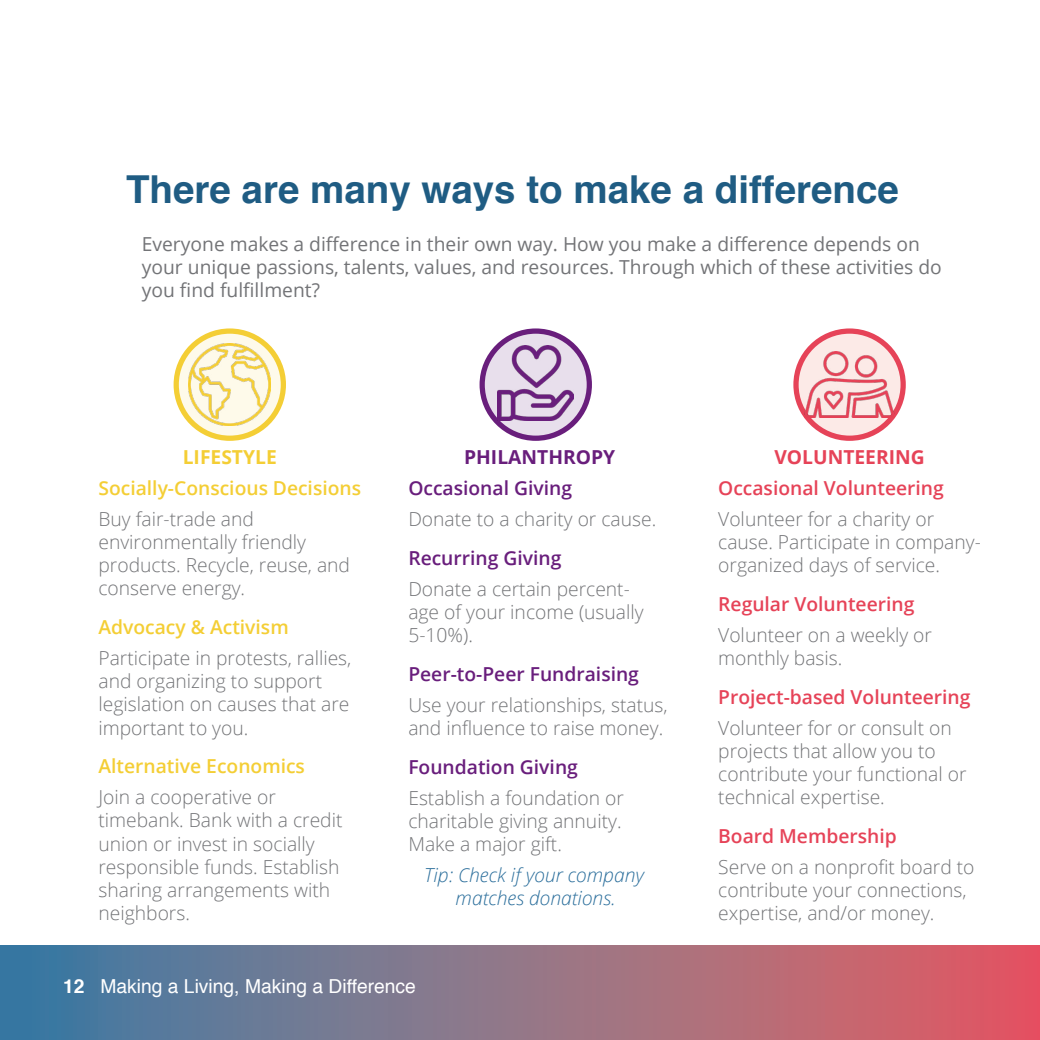
<style>
.page{position:relative;width:1040px;height:1040px;background:#fff}
.page>*{position:absolute;margin:0;border:0;box-sizing:border-box;transform-origin:0 0}
.t1{font:700 38.5px "Helvetica";color:#1f5c83}
.t2{font:300 19.25px/23.1px "Open Sans";color:#737477}
.t3{font:19.25px/23.1px "Open Sans";color:#737477}
.t4{font:600 19.25px "Open Sans";color:#e64358}
.t5{font:600 19.25px "Open Sans";color:#691e7c}
.t6{font:600 19.25px "Open Sans";color:#f4ce35}
.t7{font:italic 300 19.25px/23.1px "Open Sans";color:#2c6f9c;text-align:center}
.t8{font:19.25px "Helvetica";color:#fff}
.t9{font:700 19.25px "Open Sans";color:#691e7c}
.t10{font:700 19.25px "Open Sans";color:#e64358}
.t11{font:700 19.25px "Open Sans";color:#f4ce35}
.s1{font-weight:700}
</style>
<div class="page">
<div style="left:0;top:945px;width:1040px;height:95px;background:linear-gradient(to right,#3b82a7,#e76064)"></div>
<svg style="left:176px;top:331px;width:107px;height:107px;fill:#fefaea"></svg>
<div style="left:174px;top:328px;width:112px;height:113px;border:5px solid #f4ce35;border-radius:50%"></div>
<svg style="left:796px;top:331px;width:107px;height:107px;fill:#fceae7"></svg>
<div style="left:793px;top:328px;width:112px;height:113px;border:5px solid #e64358;border-radius:50%"></div>
<svg style="left:482px;top:331px;width:107px;height:107px;fill:#e8dfec"></svg>
<div style="left:479px;top:328px;width:113px;height:113px;border:5px solid #691e7c;border-radius:50%"></div>
<img style="left:498px;top:345px;width:75px;height:76px">
<img style="left:189px;top:344px;width:82px;height:81px">
<img style="left:804px;top:351px;width:90px;height:67px">
<h1 class="t1" style="left:126px;top:165px;width:774px">There are many ways to make a difference</h1>
<p class="t3" style="left:142px;top:232px;width:801px">Everyone makes a difference in their own way. How you make a difference depends on your unique passions, talents, values, and resources. Through which of these activities do you find fulfillment?</p>
<p class="t11" style="left:183px;top:443px;width:96px">LIFESTYLE</p>
<p class="t6" style="left:98px;top:475px;width:264px">Socially-Conscious Decisions</p>
<p class="t2" style="left:98px;top:507px;width:253px">Buy fair-trade and environmentally friendly products. Recycle, reuse, and conserve energy.</p>
<p class="t6" style="left:98px;top:614px;width:192px">Advocacy &amp; Activism</p>
<p class="t2" style="left:98px;top:646px;width:254px">Participate in protests, rallies, and organizing to support legislation on causes that are important to you.</p>
<p class="t6" style="left:98px;top:753px;width:208px">Alternative Economics</p>
<p class="t2" style="left:98px;top:785px;width:245px">Join a cooperative or timebank. Bank with a credit union or invest in socially responsible funds. Establish sharing arrangements with neighbors.</p>
<p class="t9" style="left:464px;top:443px;width:152px">PHILANTHROPY</p>
<p class="t5" style="left:408px;top:475px;width:165px">Occasional Giving</p>
<p class="t2" style="left:408px;top:507px;width:249px">Donate to a charity or cause.</p>
<p class="t5" style="left:408px;top:544px;width:154px">Recurring Giving</p>
<p class="t2" style="left:408px;top:576px;width:237px">Donate a certain percent&shy;age of your income (usually<br>5-10%).</p>
<p class="t5" style="left:408px;top:660px;width:232px">Peer-to-Peer Fundraising</p>
<p class="t2" style="left:408px;top:693px;width:261px">Use your relationships, status, and influence to raise money.</p>
<p class="t5" style="left:408px;top:753px;width:171px">Foundation Giving</p>
<p class="t2" style="left:408px;top:785px;width:217px">Establish a foundation or charitable giving annuity.<br>Make a major gift.</p>
<p class="t7" style="left:424px;top:862px;width:221px">Tip: Check if your company matches donations.</p>
<p class="t8" style="left:63px;top:971px;width:354px"><span class="s1">12</span> Making a Living, Making a Difference</p>
<p class="t10" style="left:774px;top:443px;width:152px">VOLUNTEERING</p>
<p class="t4" style="left:718px;top:475px;width:227px">Occasional Volunteering</p>
<p class="t2" style="left:718px;top:507px;width:264px">Volunteer for a charity or cause. Participate in company&shy;organized days of service.</p>
<p class="t4" style="left:718px;top:591px;width:198px">Regular Volunteering</p>
<p class="t2" style="left:718px;top:623px;width:215px">Volunteer on a weekly or monthly basis.</p>
<p class="t4" style="left:718px;top:683px;width:254px">Project-based Volunteering</p>
<p class="t2" style="left:718px;top:716px;width:250px">Volunteer for or consult on projects that allow you to contribute your functional or technical expertise.</p>
<p class="t4" style="left:718px;top:823px;width:180px">Board Membership</p>
<p class="t2" style="left:718px;top:855px;width:258px">Serve on a nonprofit board to contribute your connections, expertise, and/or money.</p>
</div>
